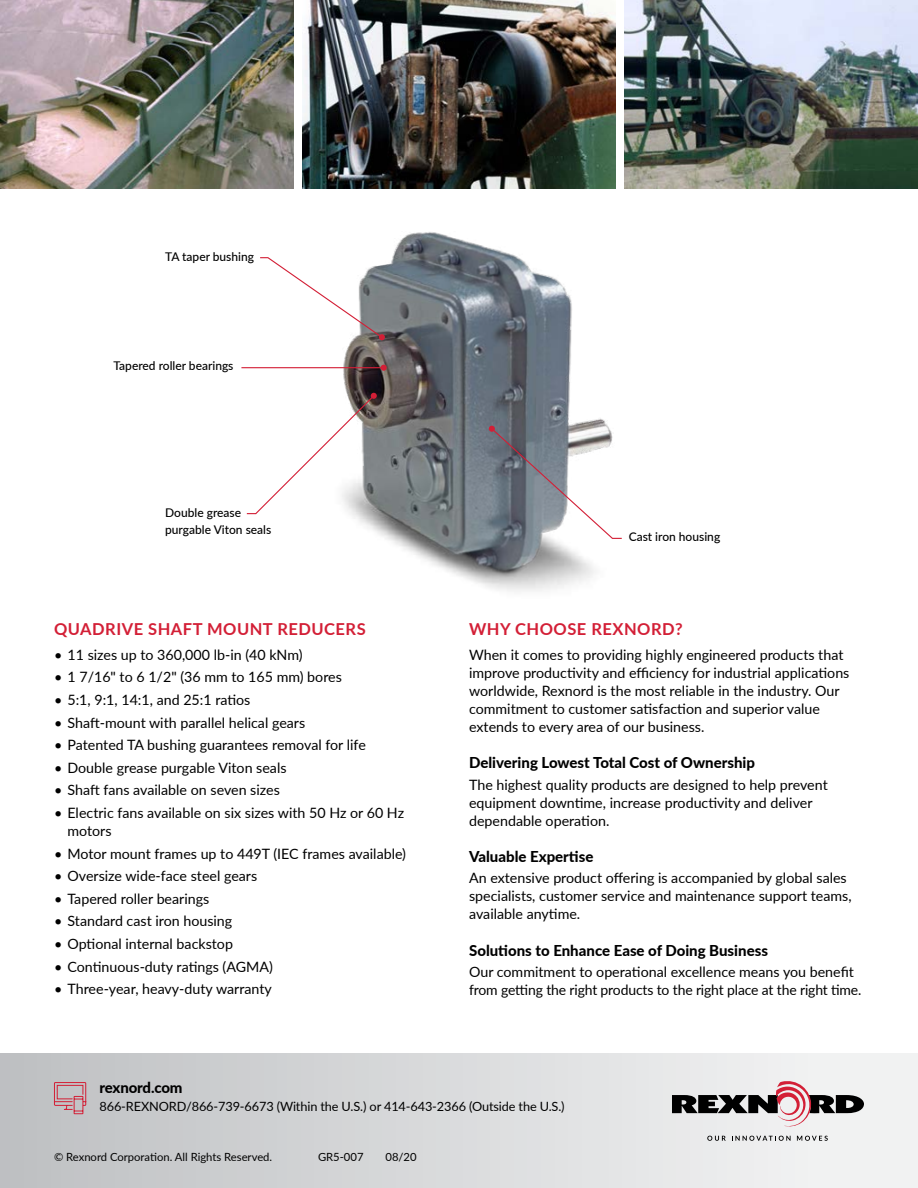
<style>
.page{position:relative;width:918px;height:1188px;background:#fff}
.page>*{position:absolute;margin:0;border:0;box-sizing:border-box;transform-origin:0 0}
.t1{font:700 16.5px "Lato";letter-spacing:.03em;color:#d31f36}
.t2{font:800 15px "Lato";color:#000}
.t3{font:14.25px/18px "Lato";color:#000}
.t4{font:12.75px "Lato";letter-spacing:-.01em;color:#000}
.t5{font:500 12px/17.1px "Lato";color:#000}
.t6{font:11.25px "Lato";color:#000}
.s1{font-weight:500}
</style>
<div class="page">
<img style="left:0;top:0;width:293px;height:189px">
<img style="left:303px;top:0;width:312px;height:189px">
<img style="left:625px;top:0;width:293px;height:189px">
<div style="left:0;top:1053px;width:918px;height:135px;background:linear-gradient(to right,#bec0c2,#f6f6f7)"></div>
<svg style="left:54px;top:1082px;width:33px;height:33px"></svg>
<img style="left:241px;top:232px;width:367px;height:360px">
<svg style="left:259px;top:257px;width:126px;height:83px"></svg>
<svg style="left:489px;top:426px;width:133px;height:114px"></svg>
<hr style="left:241px;top:367px;width:143px;height:1px;background:#d31f36">
<svg style="left:381px;top:365px;width:6px;height:6px"></svg>
<svg style="left:246px;top:393px;width:131px;height:122px"></svg>
<svg style="left:672px;top:1081px;width:192px;height:47px"></svg>
<svg style="left:707px;top:1136px;width:19px;height:5px"></svg>
<svg style="left:732px;top:1136px;width:59px;height:5px"></svg>
<svg style="left:797px;top:1136px;width:31px;height:5px"></svg>
<p class="t5" style="left:165px;top:248px;width:90px">TA taper bushing</p>
<p class="t5" style="left:114px;top:357px;width:121px">Tapered roller bearings</p>
<p class="t5" style="left:165px;top:503px;width:108px">Double grease purgable Viton seals</p>
<p class="t1" style="left:54px;top:617px;width:313px">QUADRIVE SHAFT MOUNT REDUCERS</p>
<p class="t3" style="left:54px;top:645px;width:250px">• 11 sizes up to 360,000 lb-in (40 kNm)</p>
<p class="t3" style="left:54px;top:668px;width:289px">• 1 7/16<span class="s1">"</span> to 6 1/2<span class="s1">"</span> (36 mm to 165 mm) bores</p>
<p class="t3" style="left:54px;top:690px;width:198px">• 5:1, 9:1, 14:1, and 25:1 ratios</p>
<p class="t3" style="left:54px;top:713px;width:253px">• Shaft-mount with parallel helical gears</p>
<p class="t3" style="left:54px;top:735px;width:313px">• Patented TA bushing guarantees removal for life</p>
<p class="t3" style="left:54px;top:758px;width:234px">• Double grease purgable Viton seals</p>
<p class="t3" style="left:54px;top:781px;width:227px">• Shaft fans available on seven sizes</p>
<p class="t3" style="left:67px;top:803px;width:338px;text-indent:-13px">• Electric fans available on six sizes with 50 Hz or 60 Hz motors</p>
<p class="t3" style="left:54px;top:844px;width:354px">• Motor mount frames up to 449T (IEC frames available)</p>
<p class="t3" style="left:54px;top:866px;width:205px">• Oversize wide-face steel gears</p>
<p class="t3" style="left:54px;top:889px;width:157px">• Tapered roller bearings</p>
<p class="t3" style="left:54px;top:912px;width:180px">• Standard cast iron housing</p>
<p class="t3" style="left:54px;top:934px;width:181px">• Optional internal backstop</p>
<p class="t3" style="left:54px;top:957px;width:220px">• Continuous-duty ratings (AGMA)</p>
<p class="t3" style="left:54px;top:979px;width:219px">• Three-year, heavy-duty warranty</p>
<p class="t5" style="left:629px;top:528px;width:93px">Cast iron housing</p>
<p class="t1" style="left:469px;top:617px;width:215px">WHY CHOOSE REXNORD?</p>
<p class="t3" style="left:469px;top:645px;width:382px">When it comes to providing highly engineered products that improve productivity and efficiency for industrial applications worldwide, Rexnord is the most reliable in the industry. Our commitment to customer satisfaction and superior value extends to every area of our business.</p>
<p class="t2" style="left:469px;top:752px;width:287px">Delivering Lowest Total Cost of Ownership</p>
<p class="t3" style="left:469px;top:775px;width:360px">The highest quality products are designed to help prevent equipment downtime, increase productivity and deliver dependable operation.</p>
<p class="t2" style="left:469px;top:846px;width:126px">Valuable Expertise</p>
<p class="t3" style="left:469px;top:869px;width:384px">An extensive product offering is accompanied by global sales specialists, customer service and maintenance support teams, available anytime.</p>
<p class="t2" style="left:469px;top:939px;width:300px">Solutions to Enhance Ease of Doing Business</p>
<p class="t3" style="left:469px;top:962px;width:394px">Our commitment to operational excellence means you benefit from getting the right products to the right place at the right time.</p>
<p class="t2" style="left:100px;top:1077px;width:85px">rexnord.com</p>
<p class="t4" style="left:100px;top:1097px;width:467px">866-REXNORD/866-739-6673 (Within the U.S.) or 414-643-2366 (Outside the U.S.)</p>
<p class="t6" style="left:54px;top:1149px;width:220px">© Rexnord Corporation. All Rights Reserved.</p>
<p class="t6" style="left:318px;top:1149px;width:47px">GR5-007</p>
<p class="t6" style="left:386px;top:1149px;width:33px">08/20</p>
</div>
